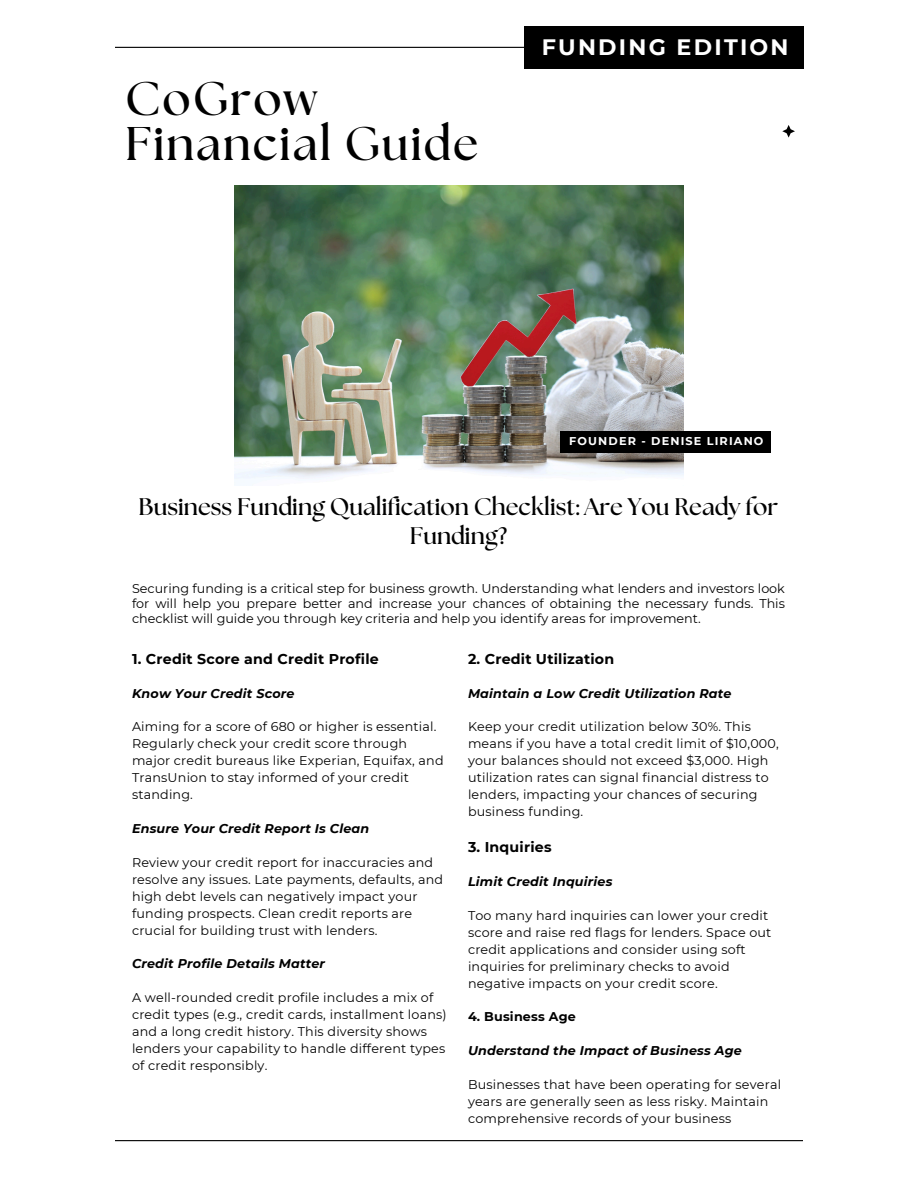
<style>
.page{position:relative;width:918px;height:1188px;background:#fff}
.page>*{position:absolute;margin:0;border:0;box-sizing:border-box;transform-origin:0 0}
.t1{font:700 47.1px/45px "The Seasons";letter-spacing:.04em;color:#000}
.t2{font:700 24px/29.7px "The Seasons";color:#000;text-align:center}
.t3{font:700 22.35px "Montserrat";letter-spacing:.1em;color:#fff}
.t4{font:700 14.25px "Montserrat";letter-spacing:.015em;color:#000}
.t5{font:12.75px/17px "Montserrat";letter-spacing:.015em;color:#000}
.t6{font:italic 700 12.75px "Montserrat";letter-spacing:.015em;color:#000}
.t7{font:700 12.75px "Montserrat";letter-spacing:.015em;color:#000}
.t8{font:700 11.25px "Montserrat";letter-spacing:.1em;color:#fff}
</style>
<div class="page">
<hr style="left:115px;top:47px;width:688px;height:1px;background:#000">
<hr style="left:115px;top:1140px;width:688px;height:1px;background:#000">
<svg style="left:782px;top:125px;width:13px;height:13px"></svg>
<img style="left:235px;top:186px;width:449px;height:293px">
<div style="left:524px;top:26px;width:280px;height:43px;background:#000"></div>
<div style="left:560px;top:431px;width:211px;height:22px;background:#000"></div>
<p class="t1" style="left:125px;top:78px;width:355px">CoGrow<br>Financial Guide</p>
<p class="t3" style="left:542px;top:33px;width:248px">FUNDING EDITION</p>
<p class="t8" style="left:569px;top:434px;width:196px">FOUNDER - DENISE LIRIANO</p>
<h2 class="t2" style="left:139px;top:493px;width:641px">Business Funding Qualification Checklist: Are You Ready for<br>Funding?</h2>
<h1 class="t5" style="left:132px;top:581px;width:654px;line-height:14.9px;text-align:justify">Securing funding is a critical step for business growth. Understanding what lenders and investors look for will help you prepare better and increase your chances of obtaining the necessary funds. This checklist will guide you through key criteria and help you identify areas for improvement.</h1>
<p class="t4" style="left:132px;top:650px;width:248px">1. Credit Score and Credit Profile</p>
<p class="t6" style="left:132px;top:685px;width:164px">Know Your Credit Score</p>
<p class="t5" style="left:132px;top:718px;width:313px">Aiming for a score of 680 or higher is essential.<br>Regularly check your credit score through major credit bureaus like Experian, Equifax, and TransUnion to stay informed of your credit standing.</p>
<p class="t6" style="left:132px;top:821px;width:239px">Ensure Your Credit Report Is Clean</p>
<p class="t5" style="left:132px;top:854px;width:313px">Review your credit report for inaccuracies and resolve any issues. Late payments, defaults, and high debt levels can negatively impact your funding prospects. Clean credit reports are crucial for building trust with lenders.</p>
<p class="t6" style="left:132px;top:956px;width:195px">Credit Profile Details Matter</p>
<p class="t5" style="left:132px;top:989px;width:316px">A well-rounded credit profile includes a mix of credit types (e.g., credit cards, installment loans) and a long credit history. This diversity shows lenders your capability to handle different types of credit responsibly.</p>
<p class="t4" style="left:468px;top:650px;width:148px">2. Credit Utilization</p>
<p class="t6" style="left:468px;top:685px;width:265px">Maintain a Low Credit Utilization Rate</p>
<p class="t5" style="left:468px;top:718px;width:312px">Keep your credit utilization below 30%. This means if you have a total credit limit of $10,000, your balances should not exceed $3,000. High utilization rates can signal financial distress to lenders, impacting your chances of securing business funding.</p>
<p class="t4" style="left:468px;top:838px;width:85px">3. Inquiries</p>
<p class="t6" style="left:468px;top:874px;width:146px">Limit Credit Inquiries</p>
<p class="t5" style="left:468px;top:907px;width:305px">Too many hard inquiries can lower your credit score and raise red flags for lenders. Space out credit applications and consider using soft inquiries for preliminary checks to avoid negative impacts on your credit score.</p>
<p class="t7" style="left:468px;top:1009px;width:109px">4. Business Age</p>
<p class="t6" style="left:468px;top:1043px;width:275px">Understand the Impact of Business Age</p>
<p class="t5" style="left:468px;top:1076px;width:315px">Businesses that have been operating for several years are generally seen as less risky. Maintain comprehensive records of your business</p>
</div>
